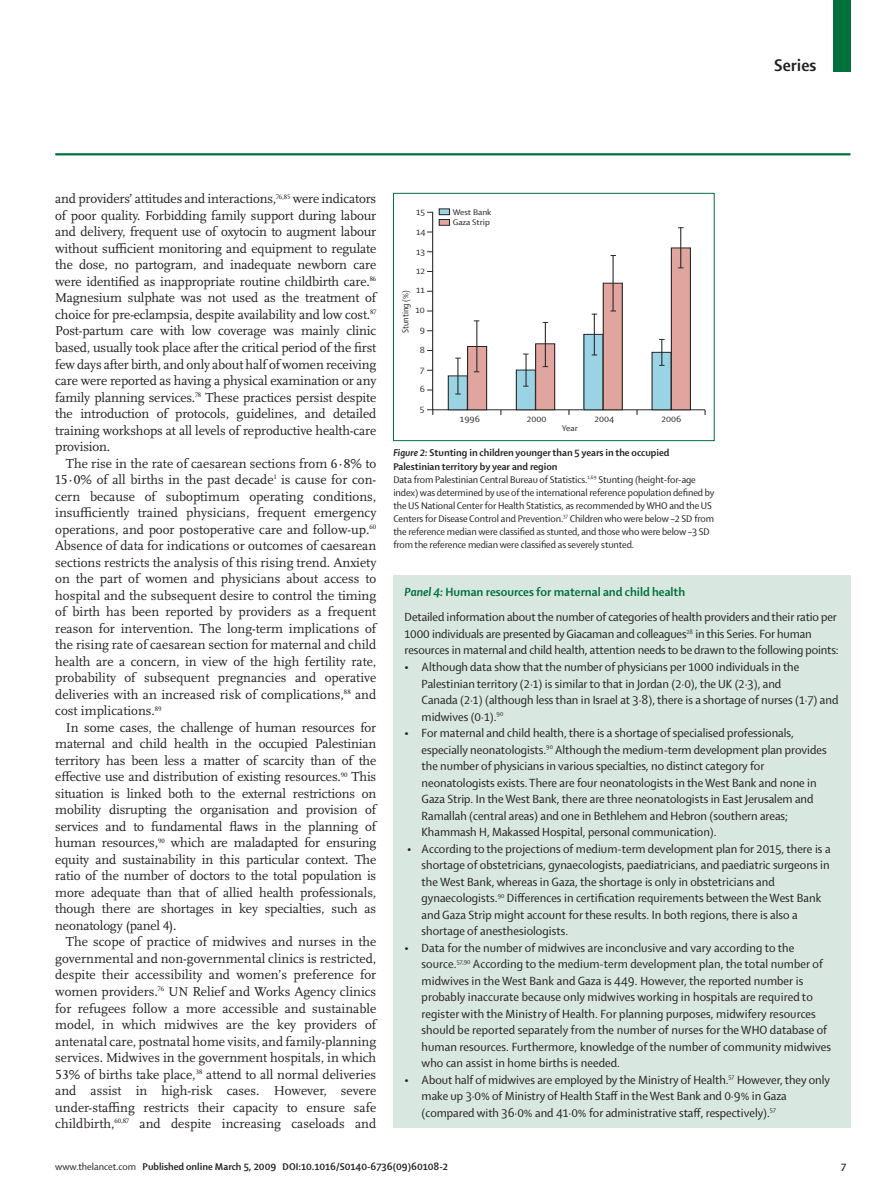
<style>
.page{position:relative;width:893px;height:1200px;background:#fff}
.page>*{position:absolute;margin:0;border:0;box-sizing:border-box;transform-origin:0 0}
.t1{font:700 18px "Shaker 2 Lancet";color:#231f20}
.t2{font:13.5px/16.5px "Scala Lancet Pro";letter-spacing:-.005em;color:#231f20;text-align:justify}
.t3{font:12.75px/16.5px "Shaker 2 Lancet";color:#231f20}
.t4{font:10.5px/13.2px "Shaker 2 Lancet";letter-spacing:-.01em;color:#231f20}
.t5{font:700 10.5px "Shaker 2 Lancet";color:#231f20}
.t6{font:9.6px "Shaker 2 Lancet";color:#231f20;scale:.91 1}
.t7{font:8.7px/10.5px "Shaker 2 Lancet";color:#231f20;scale:1.1 1}
.s1{font-weight:700;font-style:italic}
.s2{font-weight:700}
.s3{font-weight:700;font-style:italic;color:#00703c}
.s4{font-weight:700;color:#00703c}
.s5{font-weight:400}
</style>
<div class="page">
<div style="left:833px;top:0;width:17px;height:71px;background:#00703c"></div>
<hr style="left:55px;top:153px;width:795px;height:2px;background:#00703c">
<div style="left:439px;top:209px;width:10px;height:6px;background:#9ad4e4"></div>
<div style="left:439px;top:208px;width:11px;height:7px;border:1px solid #231f20"></div>
<svg style="left:432px;top:211px;width:274px;height:199px"></svg>
<svg style="left:427px;top:409px;width:6px;height:6px"></svg>
<div style="left:448px;top:376px;width:19px;height:33px;background:#9ad4e4"></div>
<div style="left:448px;top:375px;width:20px;height:35px;border:1px solid #231f20"></div>
<div style="left:468px;top:346px;width:19px;height:63px;background:#e1a5a0"></div>
<div style="left:467px;top:346px;width:20px;height:64px;border:1px solid #231f20"></div>
<hr style="left:458px;top:358px;width:1px;height:36px;background:#231f20">
<hr style="left:476px;top:321px;width:1px;height:50px;background:#231f20">
<div style="left:516px;top:370px;width:19px;height:39px;background:#9ad4e4"></div>
<div style="left:516px;top:369px;width:20px;height:41px;border:1px solid #231f20"></div>
<div style="left:536px;top:344px;width:19px;height:65px;background:#e1a5a0"></div>
<div style="left:535px;top:343px;width:20px;height:67px;border:1px solid #231f20"></div>
<hr style="left:526px;top:354px;width:1px;height:32px;background:#231f20">
<hr style="left:545px;top:322px;width:1px;height:44px;background:#231f20">
<div style="left:584px;top:334px;width:19px;height:75px;background:#9ad4e4"></div>
<div style="left:603px;top:283px;width:19px;height:126px;background:#e1a5a0"></div>
<div style="left:603px;top:283px;width:20px;height:127px;border:1px solid #231f20"></div>
<hr style="left:594px;top:314px;width:1px;height:41px;background:#231f20">
<hr style="left:613px;top:255px;width:1px;height:56px;background:#231f20">
<div style="left:652px;top:352px;width:19px;height:57px;background:#9ad4e4"></div>
<div style="left:671px;top:248px;width:19px;height:161px;background:#e1a5a0"></div>
<div style="left:671px;top:247px;width:20px;height:163px;border:1px solid #231f20"></div>
<svg style="left:659px;top:339px;width:6px;height:27px"></svg>
<hr style="left:680px;top:228px;width:1px;height:40px;background:#231f20">
<div style="left:393px;top:193px;width:321px;height:247px;border:1px solid #00703c"></div>
<div style="left:393px;top:575px;width:457px;height:552px;background:#d8e7df"></div>
<h1 class="t1" style="left:774px;top:58px;width:44px">Series</h1>
<p class="t2" style="left:55px;top:192px;width:323px">and providers’ attitudes and interactions,<sup>76,85</sup> were indicators of poor quality. Forbidding family support during labour and delivery, frequent use of oxytocin to augment labour without sufficient monitoring and equipment to regulate the dose, no partogram, and inadequate newborn care were identified as inappropriate routine childbirth care.<sup>86<br></sup>Magnesium sulphate was not used as the treatment of choice for pre-eclampsia, despite availability and low cost.<sup>87<br></sup>Post-partum care with low coverage was mainly clinic based, usually took place after the critical period of the first few days after birth, and only about half of women receiving care were reported as having a physical examination or any family planning services.<sup>78</sup> These practices persist despite the introduction of protocols, guidelines, and detailed training workshops at all levels of reproductive health-care provision.</p>
<p class="t2" style="left:55px;top:456px;width:323px;text-indent:11px">The rise in the rate of caesarean sections from 6·8% to 15·0% of all births in the past decade<sup>1</sup> is cause for con&shy;cern because of suboptimum operating conditions, insufficiently trained physicians, frequent emergency operations, and poor postoperative care and follow-up.<sup>60<br></sup>Absence of data for indications or outcomes of caesarean sections restricts the analysis of this rising trend. Anxiety on the part of women and physicians about access to hospital and the subsequent desire to control the timing of birth has been reported by providers as a frequent reason for intervention. The long-term implications of the rising rate of caesarean section for maternal and child health are a concern, in view of the high fertility rate, probability of subsequent pregnancies and operative deliveries with an increased risk of complications,<sup>88</sup> and cost implications.<sup>89</sup></p>
<p class="t2" style="left:55px;top:720px;width:323px;text-indent:11px">In some cases, the challenge of human resources for maternal and child health in the occupied Palestinian territory has been less a matter of scarcity than of the effective use and distribution of existing resources.<sup>90</sup> This situation is linked both to the external restrictions on mobility disrupting the organisation and provision of services and to fundamental flaws in the planning of human resources,<sup>90</sup> which are maladapted for ensuring equity and sustainability in this particular context. The ratio of the number of doctors to the total population is more adequate than that of allied health professionals, though there are shortages in key specialties, such as neonatology (panel 4).</p>
<p class="t2" style="left:55px;top:934px;width:323px;text-indent:11px">The scope of practice of midwives and nurses in the governmental and non-governmental clinics is restricted, despite their accessibility and women’s preference for women providers.<sup>76</sup> UN Relief and Works Agency clinics for refugees follow a more accessible and sustainable model, in which midwives are the key providers of antenatal care, postnatal home visits, and family-planning services. Midwives in the government hospitals, in which 53% of births take place,<sup>38</sup> attend to all normal deliveries and assist in high-risk cases. However, severe under-staffing restricts their capacity to ensure safe childbirth,<sup>60,87</sup> and despite increasing caseloads and</p>
<p class="t7" style="left:416px;top:207px;width:10px">15</p>
<p class="t7" style="left:416px;top:227px;width:10px">14</p>
<p class="t7" style="left:416px;top:243px;width:10px;line-height:18.9px">13<br>12</p>
<p class="t7" style="left:416px;top:286px;width:9px">11</p>
<p class="t7" style="left:415px;top:306px;width:10px">10</p>
<p class="t7" style="left:420px;top:325px;width:6px">9</p>
<p class="t7" style="left:420px;top:346px;width:6px">8</p>
<p class="t7" style="left:420px;top:365px;width:6px">7</p>
<p class="t7" style="left:420px;top:384px;width:6px">6</p>
<p class="t7" style="left:420px;top:405px;width:6px">5</p>
<p class="t6" style="left:401px;top:333px;width:48px;rotate:-90deg">Stunting (%)</p>
<p class="t7" style="left:453px;top:207px;width:37px">West Bank<br>Gaza Strip</p>
<p class="t7" style="left:595px;top:414px;width:19px">2004</p>
<p class="t7" style="left:661px;top:414px;width:20px">2006</p>
<p class="t4" style="left:393px;top:447px;width:323px"><span class="s1">Figure 2:</span> <span class="s2">Stunting in children younger than 5 years in the occupied Palestinian territory by year and region<br></span>Data from Palestinian Central Bureau of Statistics.<sup>1,69</sup> Stunting (height-for-age index) was determined by use of the international reference population defined by the US National Center for Health Statistics, as recommended by WHO and the US Centers for Disease Control and Prevention.<sup>37</sup> Children who were below –2 SD from the reference median were classified as stunted, and those who were below –3 SD from the reference median were classified as severely stunted.</p>
<p class="t3" style="left:405px;top:580px;width:434px;line-height:25px"><span class="s3">Panel 4:</span> <span class="s4">Human resources for maternal and child health<br></span>Detailed information about the number of categories of health providers and their ratio per</p>
<p class="t3" style="left:405px;top:626px;width:436px">1000 individuals are presented by Giacaman and colleagues<sup>28</sup> in this Series. For human resources in maternal and child health, attention needs to be drawn to the following points:</p>
<p class="t3" style="left:422px;top:659px;width:418px;text-indent:-17px">• Although data show that the number of physicians per 1000 individuals in the Palestinian territory (2·1) is similar to that in Jordan (2·0), the UK (2·3), and<br>Canada (2·1) (although less than in Israel at 3·8), there is a shortage of nurses (1·7) and midwives (0·1).<sup>90</sup></p>
<p class="t3" style="left:422px;top:725px;width:407px;text-indent:-17px">• For maternal and child health, there is a shortage of specialised professionals, especially neonatologists.<sup>90</sup> Although the medium-term development plan provides the number of physicians in various specialties, no distinct category for neonatologists exists. There are four neonatologists in the West Bank and none in Gaza Strip. In the West Bank, there are three neonatologists in East Jerusalem and Ramallah (central areas) and one in Bethlehem and Hebron (southern areas; Khammash H, Makassed Hospital, personal communication).</p>
<p class="t3" style="left:422px;top:841px;width:410px;text-indent:-15px">• According to the projections of medium-term development plan for 2015, there is a shortage of obstetricians, gynaecologists, paediatricians, and paediatric surgeons in the West Bank, whereas in Gaza, the shortage is only in obstetricians and gynaecologists.<sup>90</sup> Differences in certification requirements between the West Bank and Gaza Strip might account for these results. In both regions, there is also a shortage of anesthesiologists.</p>
<p class="t3" style="left:422px;top:940px;width:411px;text-indent:-17px">• Data for the number of midwives are inconclusive and vary according to the source.<sup>57,90</sup> According to the medium-term development plan, the total number of midwives in the West Bank and Gaza is 449. However, the reported number is probably inaccurate because only midwives working in hospitals are required to register with the Ministry of Health. For planning purposes, midwifery resources should be reported separately from the number of nurses for the WHO database of human resources. Furthermore, knowledge of the number of community midwives who can assist in home births is needed.</p>
<p class="t3" style="left:422px;top:1072px;width:410px;text-indent:-17px">• About half of midwives are employed by the Ministry of Health.<sup>57</sup> However, they only make up 3·0% of Ministry of Health Staff in the West Bank and 0·9% in Gaza (compared with 36·0% and 41·0% for administrative staff, respectively).<sup>57</sup></p>
<p class="t7" style="left:460px;top:414px;width:20px">1996</p>
<p class="t7" style="left:527px;top:414px;width:19px">2000</p>
<p class="t7" style="left:562px;top:423px;width:16px">Year</p>
<p class="t5" style="left:55px;top:1161px;width:394px"><span class="s5">www.thelancet.com</span> Published online March 5, 2009 DOI:10.1016/S0140-6736(09)60108-2</p>
<p class="t5" style="left:841px;top:1161px;width:7px">7</p>
</div>
